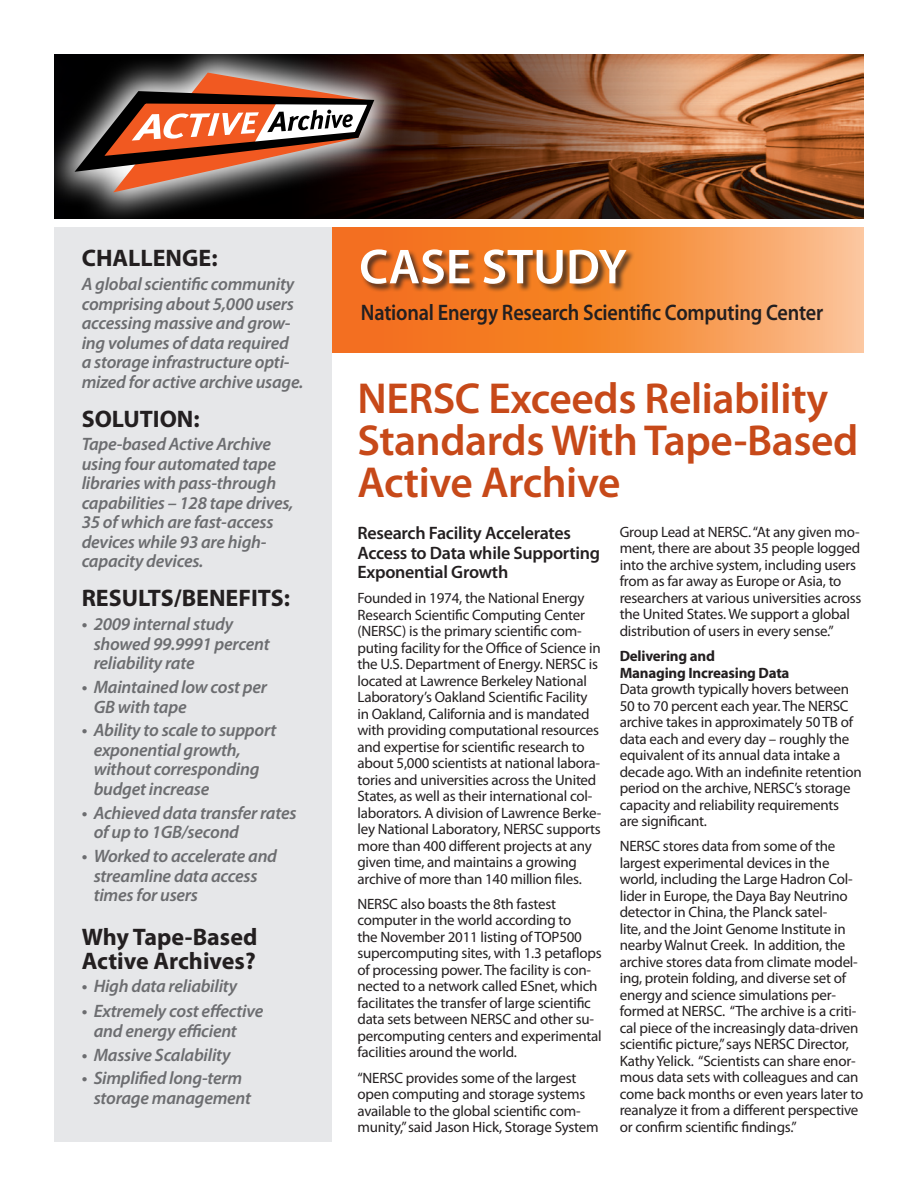
<style>
.page{position:relative;width:918px;height:1188px;background:#fff}
.page>*{position:absolute;margin:0;border:0;box-sizing:border-box;transform-origin:0 0}
.t1{font:600 43.5px/42px "Myriad Pro";letter-spacing:-.01em;color:#c74919}
.t2{font:700 24px/24px "Myriad Pro";color:#231f20}
.t3{font:600 22.5px "Myriad Pro";letter-spacing:-.01em;color:#231f20;scale:.9 1}
.t4{font:italic 600 18px/19.5px "Myriad Pro";letter-spacing:-.015em;color:#6c6d70}
.t5{font:600 18px/19.5px "Myriad Pro";letter-spacing:-.015em;color:#231f20}
.t6{font:15px/16.5px "Myriad Pro";letter-spacing:-.015em;color:#231f20}
.t7{font:700 15px/16.5px "Myriad Pro";letter-spacing:-.015em;color:#231f20}
</style>
<div class="page">
<svg style="left:332px;top:227px;width:532px;height:125px;background:#f69146"></svg>
<img style="left:409px;top:54px;width:455px;height:165px">
<svg style="left:54px;top:54px;width:355px;height:165px;background:#211816"></svg>
<svg style="left:75px;top:73px;width:299px;height:119px;background:#865c4d"></svg>
<div style="left:54px;top:227px;width:278px;height:915px;background:#e6e7e9"></div>
<div style="left:361px;top:249px;width:274px;height:44px;background:#231f20;opacity:.75"></div>
<svg style="left:361px;top:249px;width:266px;height:35px"></svg>
<p class="t2" style="left:82px;top:245px;width:137px">CHALLENGE:</p>
<p class="t4" style="left:82px;top:274px;width:223px">A global scientific community comprising about 5,000 users accessing massive and grow&shy;ing volumes of data required<br>a storage infrastructure opti&shy;mized for active archive usage.</p>
<p class="t2" style="left:82px;top:406px;width:120px">SOLUTION:</p>
<p class="t4" style="left:82px;top:434px;width:213px">Tape-based Active Archive using four automated tape libraries with pass-through capabilities – 128 tape drives,<br>35 of which are fast-access devices while 93 are high&shy;capacity devices.</p>
<p class="t2" style="left:82px;top:586px;width:210px">RESULTS/BENEFITS:</p>
<p class="t4" style="left:94px;top:614px;width:177px;text-indent:-12px">• 2009 internal study showed 99.9991 percent reliability rate</p>
<p class="t4" style="left:94px;top:677px;width:175px;text-indent:-12px">• Maintained low cost per<br>GB with tape</p>
<p class="t4" style="left:94px;top:720px;width:184px;text-indent:-12px">• Ability to scale to support exponential growth, without corresponding budget increase</p>
<p class="t4" style="left:94px;top:803px;width:204px;text-indent:-12px">• Achieved data transfer rates of up to 1GB/second</p>
<p class="t4" style="left:94px;top:846px;width:185px;text-indent:-12px">• Worked to accelerate and streamline data access times for users</p>
<p class="t2" style="left:82px;top:924px;width:177px">Why Tape-Based<br>Active Archives?</p>
<p class="t4" style="left:82px;top:976px;width:157px">• High data reliability</p>
<p class="t4" style="left:94px;top:1001px;width:171px;text-indent:-12px">• Extremely cost effective and energy efficient</p>
<p class="t4" style="left:82px;top:1044px;width:150px">• Massive Scalability</p>
<p class="t4" style="left:94px;top:1068px;width:159px;text-indent:-12px">• Simplified long-term storage management</p>
<p class="t3" style="left:361px;top:298px;width:515px">National Energy Research Scientific Computing Center</p>
<p class="t1" style="left:357px;top:376px;width:503px">NERSC Exceeds Reliability<br>Standards With Tape-Based<br>Active Archive</p>
<p class="t5" style="left:357px;top:523px;width:244px">Research Facility Accelerates<br>Access to Data while Supporting<br>Exponential Growth</p>
<p class="t6" style="left:357px;top:590px;width:246px">Founded in 1974, the National Energy Research Scientific Computing Center (NERSC) is the primary scientific com&shy;puting facility for the Office of Science in the U.S. Department of Energy. NERSC is located at Lawrence Berkeley National Laboratory’s Oakland Scientific Facility in Oakland, California and is mandated with providing computational resources and expertise for scientific research to about 5,000 scientists at national labora&shy;tories and universities across the United States, as well as their international col&shy;laborators. A division of Lawrence Berke&shy;ley National Laboratory, NERSC supports more than 400 different projects at any given time, and maintains a growing archive of more than 140 million files.</p>
<p class="t6" style="left:357px;top:895px;width:246px">NERSC also boasts the 8th fastest computer in the world according to<br>the November 2011 listing of TOP500 supercomputing sites, with 1.3 petaflops of processing power. The facility is con&shy;nected to a network called ESnet, which facilitates the transfer of large scientific data sets between NERSC and other su&shy;percomputing centers and experimental facilities around the world.</p>
<p class="t6" style="left:357px;top:1069px;width:243px">“NERSC provides some of the largest open computing and storage systems available to the global scientific com&shy;munity,” said Jason Hick, Storage System</p>
<p class="t6" style="left:620px;top:523px;width:243px">Group Lead at NERSC. “At any given mo&shy;ment, there are about 35 people logged into the archive system, including users from as far away as Europe or Asia, to researchers at various universities across the United States. We support a global distribution of users in every sense.”</p>
<p class="t7" style="left:620px;top:647px;width:171px">Delivering and<br>Managing Increasing Data</p>
<p class="t6" style="left:620px;top:681px;width:243px">Data growth typically hovers between 50 to 70 percent each year. The NERSC archive takes in approximately 50 TB of data each and every day – roughly the equivalent of its annual data intake a decade ago. With an indefinite retention period on the archive, NERSC’s storage capacity and reliability requirements are significant.</p>
<p class="t6" style="left:620px;top:838px;width:245px">NERSC stores data from some of the largest experimental devices in the world, including the Large Hadron Col&shy;lider in Europe, the Daya Bay Neutrino detector in China, the Planck satel-<br>lite, and the Joint Genome Institute in nearby Walnut Creek. In addition, the archive stores data from climate model&shy;ing, protein folding, and diverse set of energy and science simulations per&shy;formed at NERSC. “The archive is a criti&shy;cal piece of the increasingly data-driven scientific picture,” says NERSC Director, Kathy Yelick. “Scientists can share enor&shy;mous data sets with colleagues and can come back months or even years later to reanalyze it from a different perspective or confirm scientific findings.”</p>
</div>
